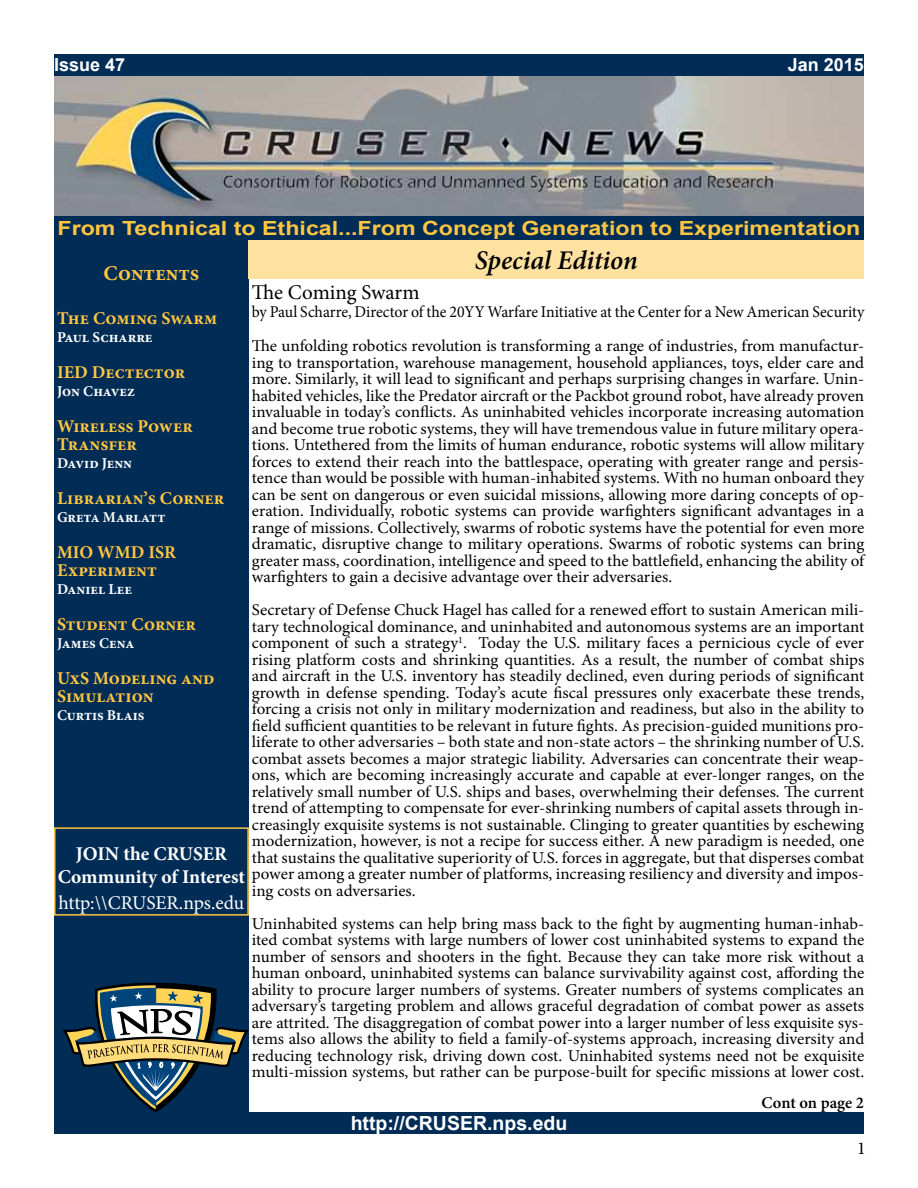
<style>
.page{position:relative;width:918px;height:1188px;background:#fff}
.page>*{position:absolute;margin:0;border:0;box-sizing:border-box;transform-origin:0 0}
.t1{font:italic 600 27px "Minion Pro";color:#000}
.t2{font:21px "Minion Pro";color:#000}
.t3{font:700 21px "Minion Pro";color:#ffc641}
.t4{font:700 19.5px "Arial";color:#ffc641;scale:1.19 1}
.t5{font:700 19.5px/23.4px "Minion Pro";letter-spacing:-.005em;color:#fff;text-align:center}
.t6{font:19.5px "Minion Pro";color:#fff}
.t7{font:700 19.5px "Arial";color:#fff}
.t8{font:700 18px/18px "Minion Pro";color:#ffc641}
.t9{font:700 18px "Arial";color:#fff}
.t10{font:18px "Minion Pro";color:#000}
.t11{font:16.5px/16.5px "Minion Pro";letter-spacing:-.01em;color:#000;text-align:justify}
.t12{font:16.5px/34.5px "Minion Pro";letter-spacing:-.01em;color:#000;scale:.96 1}
.t13{font:600 16.5px "Minion Pro";letter-spacing:-.005em;color:#000}
.t14{font:700 15px "Minion Pro";color:#fff}
</style>
<div class="page">
<div style="left:54px;top:240px;width:195px;height:872px;background:#002c55"></div>
<img style="left:54px;top:76px;width:810px;height:141px">
<div style="left:54px;top:217px;width:810px;height:23px;background:#002c55"></div>
<div style="left:54px;top:54px;width:810px;height:22px;background:#002c55"></div>
<div style="left:54px;top:1112px;width:810px;height:22px;background:#002c55"></div>
<div style="left:54px;top:827px;width:195px;height:89px;border:2px solid #ffc641"></div>
<svg style="left:63px;top:983px;width:186px;height:129px"></svg>
<div style="left:249px;top:240px;width:615px;height:39px;background:#ffe2a0"></div>
<p class="t9" style="left:54px;top:53px;width:73px">Issue 47</p>
<p class="t9" style="left:788px;top:53px;width:78px">Jan 2015</p>
<p class="t4" style="left:58px;top:216px;width:676px">From Technical to Ethical...From Concept Generation to Experimentation</p>
<h1 class="t1" style="left:475px;top:242px;width:164px">Special Edition</h1>
<p class="t3" style="left:104px;top:259px;width:97px">Contents</p>
<p class="t8" style="left:57px;top:309px;width:162px">The Coming Swarm</p>
<p class="t14" style="left:57px;top:326px;width:97px">Paul Scharre</p>
<p class="t8" style="left:57px;top:363px;width:130px">IED Dectector</p>
<p class="t14" style="left:57px;top:380px;width:79px">Jon Chavez</p>
<p class="t8" style="left:57px;top:417px;width:138px">Wireless Power<br>Transfer</p>
<p class="t14" style="left:57px;top:452px;width:77px">David Jenn</p>
<p class="t8" style="left:57px;top:489px;width:169px">Librarian’s Corner</p>
<p class="t14" style="left:57px;top:506px;width:110px">Greta Marlatt</p>
<p class="t8" style="left:57px;top:543px;width:121px">MIO WMD ISR<br>Experiment</p>
<p class="t14" style="left:57px;top:578px;width:77px">Daniel Lee</p>
<p class="t8" style="left:57px;top:615px;width:141px">Student Corner</p>
<p class="t14" style="left:57px;top:632px;width:79px">James Cena</p>
<p class="t8" style="left:57px;top:669px;width:159px">UxS Modeling and<br>Simulation</p>
<p class="t14" style="left:57px;top:704px;width:89px">Curtis Blais</p>
<p class="t2" style="left:252px;top:278px;width:169px">The Coming Swarm</p>
<p class="t12" style="left:252px;top:294px;width:640px">by Paul Scharre, Director of the 20YY Warfare Initiative at the Center for a New American Security<br>The unfolding robotics revolution is transforming a range of industries, from manufactur-</p>
<p class="t11" style="left:252px;top:354px;width:614px">ing to transportation, warehouse management, household appliances, toys, elder care and more. Similarly, it will lead to significant and perhaps surprising changes in warfare. Unin&shy;habited vehicles, like the Predator aircraft or the Packbot ground robot, have already proven invaluable in today’s conflicts. As uninhabited vehicles incorporate increasing automation and become true robotic systems, they will have tremendous value in future military opera&shy;tions. Untethered from the limits of human endurance, robotic systems will allow military forces to extend their reach into the battlespace, operating with greater range and persis&shy;tence than would be possible with human-inhabited systems. With no human onboard they can be sent on dangerous or even suicidal missions, allowing more daring concepts of op&shy;eration. Individually, robotic systems can provide warfighters significant advantages in a range of missions. Collectively, swarms of robotic systems have the potential for even more dramatic, disruptive change to military operations. Swarms of robotic systems can bring greater mass, coordination, intelligence and speed to the battlefield, enhancing the ability of warfighters to gain a decisive advantage over their adversaries.</p>
<p class="t11" style="left:252px;top:602px;width:614px">Secretary of Defense Chuck Hagel has called for a renewed effort to sustain American mili&shy;tary technological dominance, and uninhabited and autonomous systems are an important component of such a strategy<sup>1</sup>. Today the U.S. military faces a pernicious cycle of ever rising platform costs and shrinking quantities. As a result, the number of combat ships and aircraft in the U.S. inventory has steadily declined, even during periods of significant growth in defense spending. Today’s acute fiscal pressures only exacerbate these trends, forcing a crisis not only in military modernization and readiness, but also in the ability to field sufficient quantities to be relevant in future fights. As precision-guided munitions pro&shy;liferate to other adversaries – both state and non-state actors – the shrinking number of U.S. combat assets becomes a major strategic liability. Adversaries can concentrate their weap&shy;ons, which are becoming increasingly accurate and capable at ever-longer ranges, on the relatively small number of U.S. ships and bases, overwhelming their defenses. The current trend of attempting to compensate for ever-shrinking numbers of capital assets through in&shy;creasingly exquisite systems is not sustainable. Clinging to greater quantities by eschewing modernization, however, is not a recipe for success either. A new paradigm is needed, one that sustains the qualitative superiority of U.S. forces in aggregate, but that disperses combat power among a greater number of platforms, increasing resiliency and diversity and impos&shy;ing costs on adversaries.</p>
<p class="t11" style="left:252px;top:915px;width:614px">Uninhabited systems can help bring mass back to the fight by augmenting human-inhab&shy;ited combat systems with large numbers of lower cost uninhabited systems to expand the number of sensors and shooters in the fight. Because they can take more risk without a human onboard, uninhabited systems can balance survivability against cost, affording the ability to procure larger numbers of systems. Greater numbers of systems complicates an adversary’s targeting problem and allows graceful degradation of combat power as assets are attrited. The disaggregation of combat power into a larger number of less exquisite sys&shy;tems also allows the ability to field a family-of-systems approach, increasing diversity and reducing technology risk, driving down cost. Uninhabited systems need not be exquisite multi-mission systems, but rather can be purpose-built for specific missions at lower cost.</p>
<p class="t5" style="left:58px;top:842px;width:189px">JOIN the CRUSER<br>Community of Interest</p>
<p class="t6" style="left:59px;top:889px;width:187px">http:\\CRUSER.nps.edu</p>
<p class="t7" style="left:351px;top:1110px;width:218px">http://CRUSER.nps.edu</p>
<p class="t13" style="left:762px;top:1091px;width:104px">Cont on page 2</p>
<p class="t10" style="left:857px;top:1136px;width:10px">1</p>
</div>
